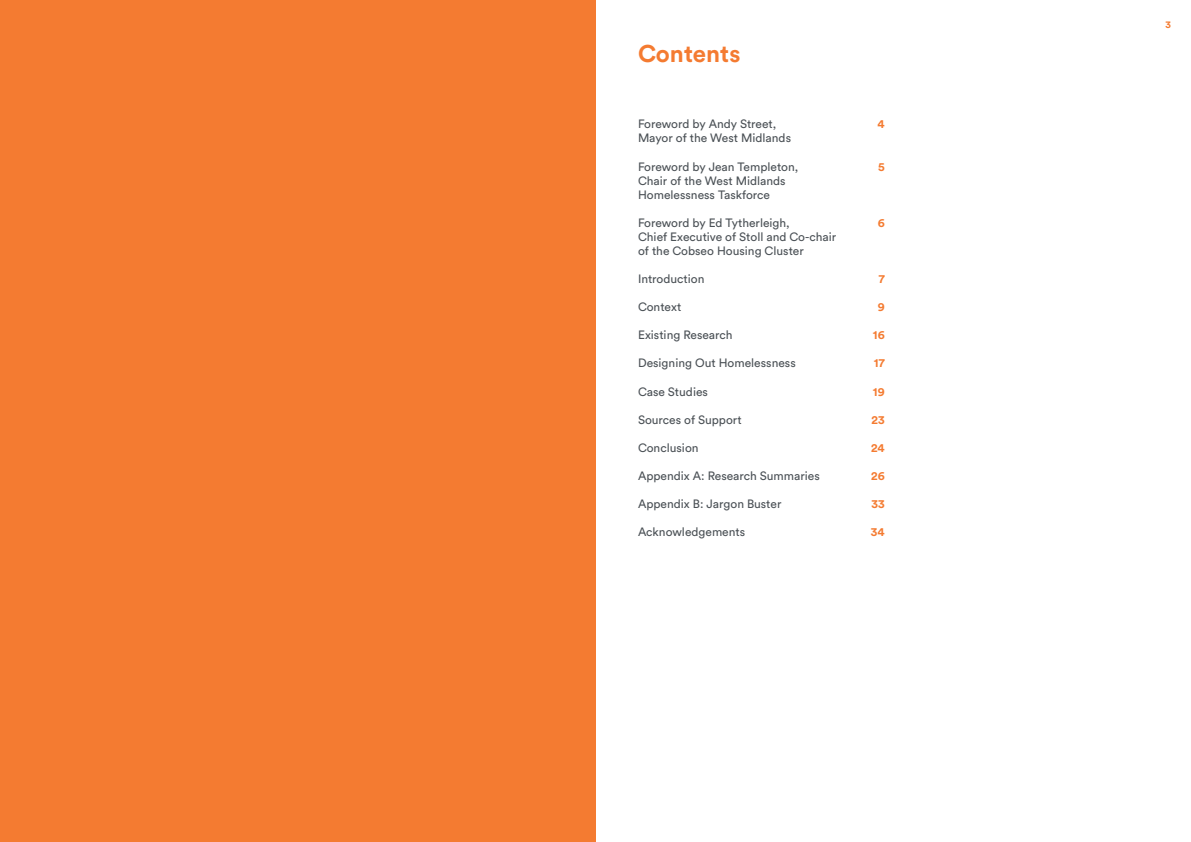
<style>
.page{position:relative;width:1191px;height:842px;background:#fff}
.page>*{position:absolute;margin:0;border:0;box-sizing:border-box;transform-origin:0 0}
.t1{font:700 24px "Circular Std";color:#f47b31}
.t2{font:12px/14px "Circular Std";color:#4b5156}
.t3{font:700 12px "Circular Std";color:#f47b31}
.t4{font:700 10px "Circular Std";color:#f47b31}
</style>
<div class="page">
<div style="left:0;top:0;width:595px;height:842px;background:#f47b31"></div>
<p class="t1" style="left:638px;top:38px;width:104px">Contents</p>
<p class="t2" style="left:638px;top:117px;width:140px">Foreword by Andy Street,</p>
<p class="t3" style="left:877px;top:116px;width:9px">4</p>
<p class="t2" style="left:638px;top:131px;width:155px">Mayor of the West Midlands</p>
<p class="t2" style="left:638px;top:159px;width:162px">Foreword by Jean Templeton,</p>
<p class="t3" style="left:878px;top:159px;width:8px">5</p>
<p class="t2" style="left:638px;top:173px;width:149px">Chair of the West Midlands<br>Homelessness Taskforce</p>
<p class="t2" style="left:638px;top:215px;width:153px">Foreword by Ed Tytherleigh,</p>
<p class="t3" style="left:877px;top:215px;width:8px">6</p>
<p class="t2" style="left:638px;top:229px;width:200px">Chief Executive of Stoll and Co-chair of the Cobseo Housing Cluster</p>
<p class="t2" style="left:638px;top:272px;width:68px">Introduction</p>
<p class="t3" style="left:878px;top:271px;width:8px">7</p>
<p class="t2" style="left:638px;top:300px;width:45px">Context</p>
<p class="t3" style="left:877px;top:299px;width:8px">9</p>
<p class="t2" style="left:638px;top:328px;width:96px">Existing Research</p>
<p class="t3" style="left:873px;top:327px;width:13px">16</p>
<p class="t2" style="left:638px;top:356px;width:159px">Designing Out Homelessness</p>
<p class="t3" style="left:873px;top:355px;width:12px">17</p>
<p class="t2" style="left:638px;top:384px;width:71px">Case Studies</p>
<p class="t3" style="left:873px;top:384px;width:13px">19</p>
<p class="t2" style="left:638px;top:412px;width:105px">Sources of Support</p>
<p class="t3" style="left:871px;top:412px;width:15px">23</p>
<p class="t2" style="left:638px;top:441px;width:62px">Conclusion</p>
<p class="t3" style="left:871px;top:440px;width:15px">24</p>
<p class="t2" style="left:638px;top:469px;width:183px">Appendix A: Research Summaries</p>
<p class="t3" style="left:871px;top:468px;width:15px">26</p>
<p class="t2" style="left:638px;top:497px;width:145px">Appendix B: Jargon Buster</p>
<p class="t3" style="left:871px;top:496px;width:15px">33</p>
<p class="t2" style="left:638px;top:525px;width:109px">Acknowledgements</p>
<p class="t3" style="left:871px;top:524px;width:15px">34</p>
<p class="t4" style="left:1165px;top:18px;width:7px">3</p>
</div>
